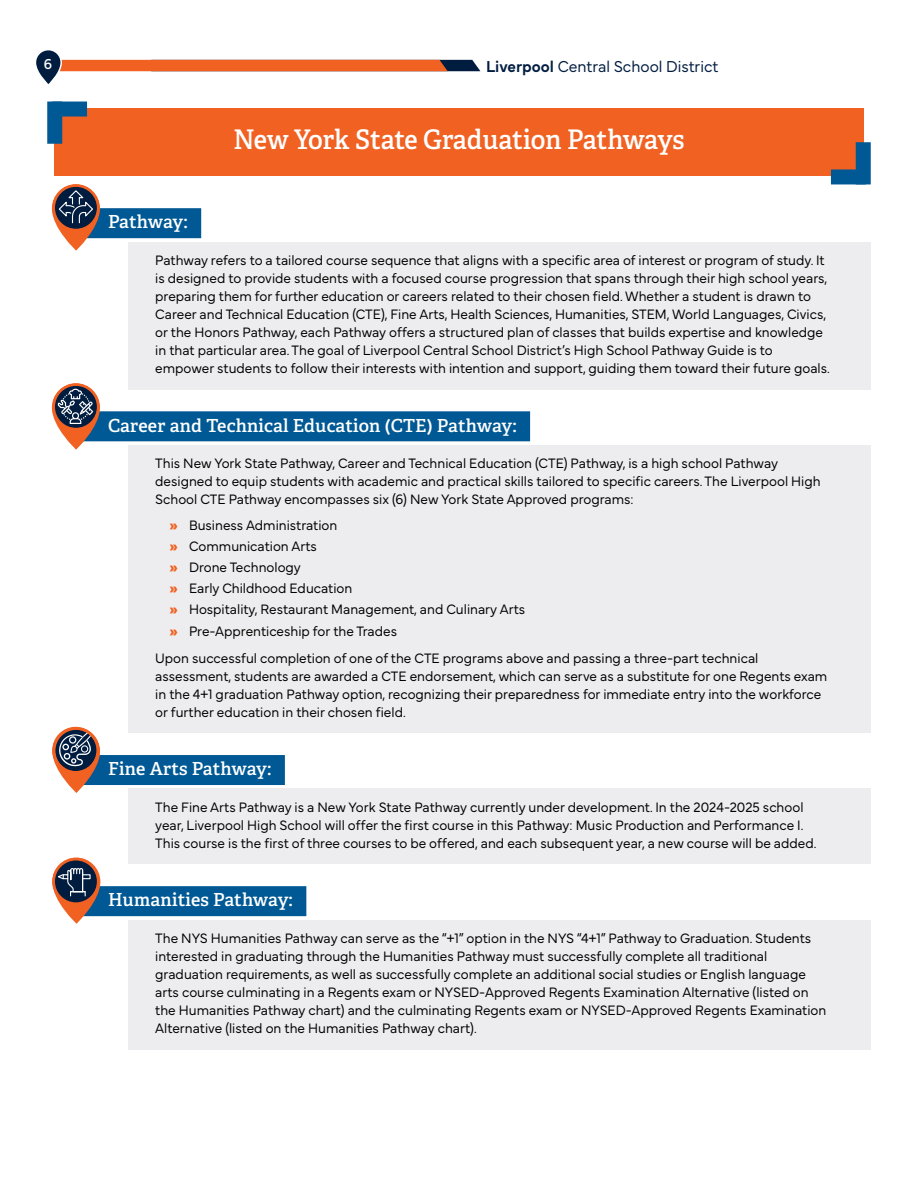
<style>
.page{position:relative;width:918px;height:1188px;background:#fff}
.page>*{position:absolute;margin:0;border:0;box-sizing:border-box;transform-origin:0 0}
.Header_2{font:600 27px "Adelle";letter-spacing:-.01em;color:#fff;scale:.95 1}
.t1{font:600 18px "Adelle";letter-spacing:.005em;color:#fff}
.t2{font:600 18px "Adelle";letter-spacing:-.015em;color:#fff}
.t3{font:300 16.5px "Mundial";color:#001d40;scale:.95 1}
.t4{font:15px "Mundial";color:#fff;scale:.95 1}
.pathways__indent{font:300 14.25px/18px "Mundial";color:#000;scale:.95 1}
.pathways__bulleted{font:300 14.25px "Mundial";color:#000;scale:.95 1}
.s1{font-weight:600}
.s2{font-weight:900;font-size:15px;color:#f16122}
</style>
<div class="page">
<svg style="left:62px;top:60px;width:418px;height:11px;background:#de5d26"></svg>
<svg style="left:35px;top:50px;width:26px;height:35px"></svg>
<div style="left:35px;top:49px;width:27px;height:37px;border:2px solid #fff;border-radius:13px"></div>
<div style="left:81px;top:208px;width:120px;height:30px;background:#005994"></div>
<div style="left:128px;top:242px;width:743px;height:147px;background:#ededef"></div>
<div style="left:81px;top:411px;width:449px;height:30px;background:#005994"></div>
<div style="left:128px;top:445px;width:743px;height:75px;background:#ededef"></div>
<div style="left:128px;top:500px;width:743px;height:53px;background:#ededef"></div>
<div style="left:128px;top:542px;width:743px;height:53px;background:#ededef"></div>
<div style="left:128px;top:584px;width:743px;height:53px;background:#ededef"></div>
<div style="left:128px;top:606px;width:743px;height:53px;background:#ededef"></div>
<div style="left:128px;top:639px;width:743px;height:94px;background:#ededef"></div>
<div style="left:81px;top:755px;width:204px;height:30px;background:#005994"></div>
<div style="left:128px;top:789px;width:743px;height:75px;background:#ededef"></div>
<div style="left:81px;top:886px;width:225px;height:30px;background:#005994"></div>
<div style="left:128px;top:920px;width:743px;height:129px;background:#ededef"></div>
<svg style="left:52px;top:184px;width:48px;height:67px"></svg>
<svg style="left:54px;top:186px;width:44px;height:44px"></svg>
<div style="left:52px;top:184px;width:48px;height:47px;border:3px solid #f16122;border-radius:50%"></div>
<svg style="left:58px;top:189px;width:36px;height:35px"></svg>
<svg style="left:52px;top:384px;width:48px;height:66px"></svg>
<svg style="left:54px;top:385px;width:44px;height:44px"></svg>
<div style="left:52px;top:383px;width:48px;height:48px;border:3px solid #f16122;border-radius:50%"></div>
<svg style="left:58px;top:389px;width:35px;height:35px"></svg>
<svg style="left:52px;top:727px;width:48px;height:66px"></svg>
<svg style="left:54px;top:729px;width:44px;height:44px"></svg>
<div style="left:53px;top:727px;width:47px;height:47px;border:3px solid #f16122;border-radius:50%"></div>
<svg style="left:58px;top:732px;width:34px;height:36px"></svg>
<div style="left:52px;top:727px;width:47px;height:47px;border:3px solid #f16122;border-radius:50%"></div>
<svg style="left:52px;top:858px;width:48px;height:66px"></svg>
<svg style="left:54px;top:859px;width:44px;height:45px"></svg>
<div style="left:52px;top:858px;width:48px;height:47px;border:3px solid #f16122;border-radius:50%"></div>
<div style="left:82px;top:874px;width:9px;height:5px;border:1px solid #fff"></div>
<svg style="left:56px;top:867px;width:29px;height:26px"></svg>
<div style="left:54px;top:109px;width:810px;height:67px;background:#f16122"></div>
<div style="left:831px;top:169px;width:35px;height:15px;background:#005994"></div>
<div style="left:856px;top:142px;width:15px;height:42px;background:#005994"></div>
<div style="left:52px;top:102px;width:35px;height:15px;background:#005994"></div>
<div style="left:47px;top:102px;width:15px;height:42px;background:#005994"></div>
<p class="t4" style="left:44px;top:53px;width:10px">6</p>
<p class="t3" style="left:486px;top:54px;width:246px"><span class="s1">Liverpool</span> Central School District</p>
<h2 class="Header_2" style="left:233px;top:123px;width:476px">New York State Graduation Pathways</h2>
<p class="t2" style="left:108px;top:211px;width:81px">Pathway:</p>
<p class="pathways__indent" style="left:155px;top:250px;width:712px">Pathway refers to a tailored course sequence that aligns with a specific area of interest or program of study. It is designed to provide students with a focused course progression that spans through their high school years, preparing them for further education or careers related to their chosen field. Whether a student is drawn to Career and Technical Education (CTE), Fine Arts, Health Sciences, Humanities, STEM, World Languages, Civics, or the Honors Pathway, each Pathway offers a structured plan of classes that builds expertise and knowledge in that particular area. The goal of Liverpool Central School District’s High School Pathway Guide is to empower students to follow their interests with intention and support, guiding them toward their future goals.</p>
<p class="t1" style="left:108px;top:414px;width:410px">Career and Technical Education (CTE) Pathway:</p>
<p class="pathways__indent" style="left:155px;top:453px;width:702px">This New York State Pathway, Career and Technical Education (CTE) Pathway, is a high school Pathway designed to equip students with academic and practical skills tailored to specific careers. The Liverpool High<br>School CTE Pathway encompasses six (6) New York State Approved programs:</p>
<p class="pathways__bulleted" style="left:170px;top:514px;width:178px"><span class="s2">»</span> Business Administration</p>
<p class="pathways__bulleted" style="left:170px;top:535px;width:157px"><span class="s2">»</span> Communication Arts</p>
<p class="pathways__bulleted" style="left:170px;top:556px;width:140px"><span class="s2">»</span> Drone Technology</p>
<p class="pathways__bulleted" style="left:170px;top:577px;width:194px"><span class="s2">»</span> Early Childhood Education</p>
<p class="pathways__bulleted" style="left:170px;top:598px;width:376px"><span class="s2">»</span> Hospitality, Restaurant Management, and Culinary Arts</p>
<p class="pathways__bulleted" style="left:170px;top:620px;width:241px"><span class="s2">»</span> Pre-Apprenticeship for the Trades</p>
<p class="pathways__indent" style="left:155px;top:648px;width:709px">Upon successful completion of one of the CTE programs above and passing a three-part technical assessment, students are awarded a CTE endorsement, which can serve as a substitute for one Regents exam in the 4+1 graduation Pathway option, recognizing their preparedness for immediate entry into the workforce or further education in their chosen field.</p>
<p class="t1" style="left:108px;top:758px;width:165px">Fine Arts Pathway:</p>
<p class="pathways__indent" style="left:155px;top:797px;width:697px">The Fine Arts Pathway is a New York State Pathway currently under development. In the 2024-2025 school year, Liverpool High School will offer the first course in this Pathway: Music Production and Performance I.<br>This course is the first of three courses to be offered, and each subsequent year, a new course will be added.</p>
<p class="t1" style="left:108px;top:889px;width:187px">Humanities Pathway:</p>
<p class="pathways__indent" style="left:155px;top:928px;width:708px">The NYS Humanities Pathway can serve as the “+1” option in the NYS “4+1” Pathway to Graduation. Students interested in graduating through the Humanities Pathway must successfully complete all traditional graduation requirements, as well as successfully complete an additional social studies or English language arts course culminating in a Regents exam or NYSED-Approved Regents Examination Alternative (listed on the Humanities Pathway chart) and the culminating Regents exam or NYSED-Approved Regents Examination Alternative (listed on the Humanities Pathway chart).</p>
</div>
